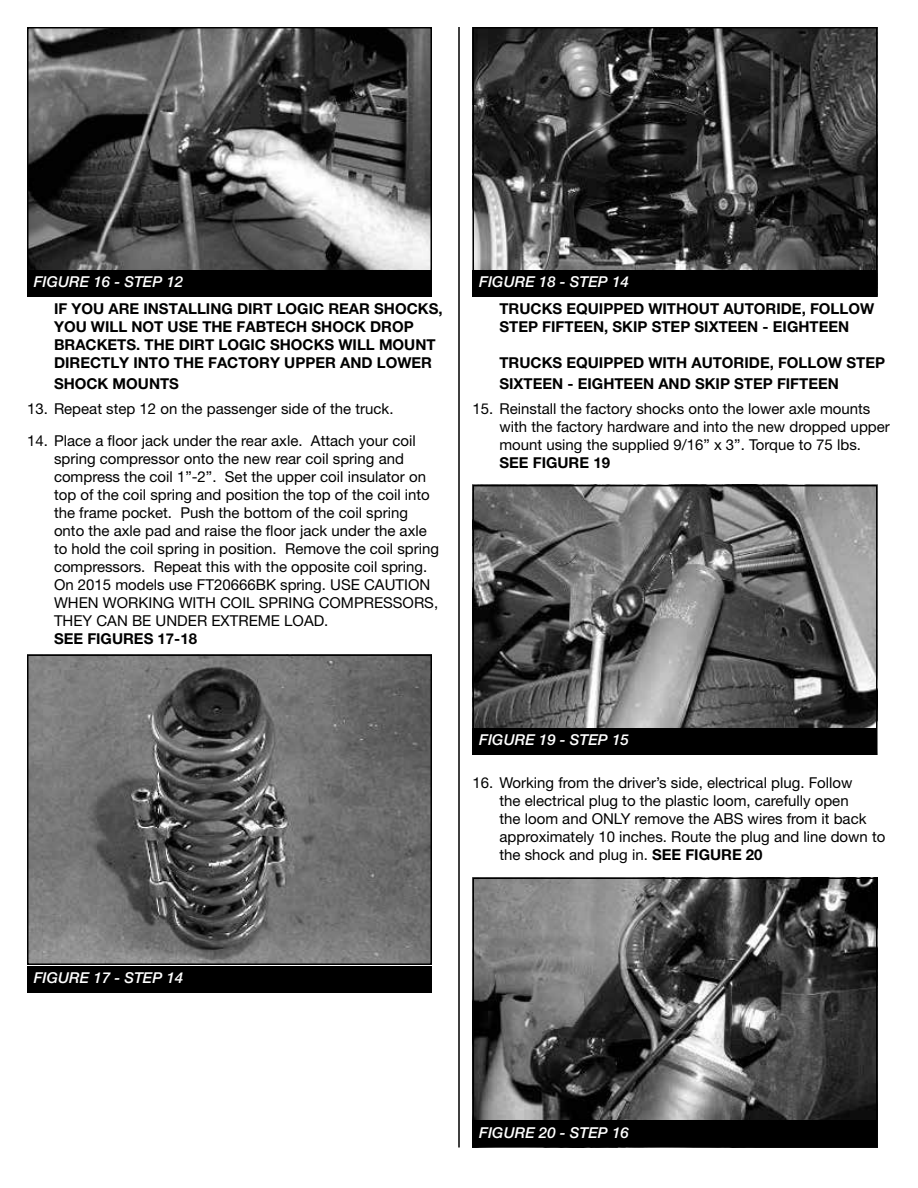
<style>
.page{position:relative;width:918px;height:1188px;background:#fff}
.page>*{position:absolute;margin:0;border:0;box-sizing:border-box;transform-origin:0 0}
.t1{font:15px/18px "Helvetica Neue LT Std";color:#000}
.t2{font:700 15px/18px "Helvetica Neue LT Std";color:#000}
.t3{font:italic 500 15px "Helvetica Neue LT Std";color:#fff}
.s1{font-weight:700}
</style>
<div class="page">
<hr style="left:458px;top:27px;width:2px;height:1121px;background:#000">
<img style="left:30px;top:30px;width:399px;height:240px">
<div style="left:27px;top:27px;width:405px;height:270px;border:2px solid #000"></div>
<div style="left:27px;top:270px;width:405px;height:27px;background:#000"></div>
<img style="left:30px;top:657px;width:399px;height:305px">
<div style="left:27px;top:654px;width:405px;height:311px;border:2px solid #000"></div>
<div style="left:27px;top:966px;width:405px;height:27px;background:#000"></div>
<img style="left:475px;top:30px;width:400px;height:240px">
<div style="left:472px;top:27px;width:406px;height:270px;border:2px solid #000"></div>
<div style="left:472px;top:270px;width:406px;height:27px;background:#000"></div>
<img style="left:475px;top:488px;width:400px;height:240px">
<div style="left:472px;top:485px;width:406px;height:270px;border:2px solid #000"></div>
<div style="left:472px;top:728px;width:406px;height:27px;background:#000"></div>
<img style="left:475px;top:881px;width:400px;height:239px">
<div style="left:472px;top:878px;width:406px;height:270px;border:2px solid #000"></div>
<div style="left:472px;top:1120px;width:406px;height:28px;background:#000"></div>
<p class="t3" style="left:34px;top:273px;width:151px">FIGURE 16 - STEP 12</p>
<p class="t2" style="left:54px;top:300px;width:390px">IF YOU ARE INSTALLING DIRT LOGIC REAR SHOCKS, YOU WILL NOT USE THE FABTECH SHOCK DROP BRACKETS. THE DIRT LOGIC SHOCKS WILL MOUNT DIRECTLY INTO THE FACTORY UPPER AND LOWER</p>
<p class="t2" style="left:54px;top:375px;width:127px">SHOCK MOUNTS</p>
<p class="t1" style="left:27px;top:400px;width:368px">13. Repeat step 12 on the passenger side of the truck.</p>
<p class="t1" style="left:54px;top:431px;width:387px;text-indent:-27px">14. Place a floor jack under the rear axle. Attach your coil spring compressor onto the new rear coil spring and compress the coil 1”-2”. Set the upper coil insulator on top of the coil spring and position the top of the coil into the frame pocket. Push the bottom of the coil spring onto the axle pad and raise the floor jack under the axle to hold the coil spring in position. Remove the coil spring compressors. Repeat this with the opposite coil spring.<br>On 2015 models use FT20666BK spring. USE CAUTION WHEN WORKING WITH COIL SPRING COMPRESSORS, THEY CAN BE UNDER EXTREME LOAD.</p>
<p class="t2" style="left:54px;top:629px;width:145px">SEE FIGURES 17-18</p>
<p class="t3" style="left:479px;top:273px;width:151px">FIGURE 18 - STEP 14</p>
<p class="t2" style="left:500px;top:300px;width:376px">TRUCKS EQUIPPED WITHOUT AUTORIDE, FOLLOW<br>STEP FIFTEEN, SKIP STEP SIXTEEN - EIGHTEEN</p>
<p class="t2" style="left:500px;top:352px;width:387px;line-height:21px">TRUCKS EQUIPPED WITH AUTORIDE, FOLLOW STEP<br>SIXTEEN - EIGHTEEN AND SKIP STEP FIFTEEN</p>
<p class="t1" style="left:500px;top:400px;width:392px;text-indent:-27px">15. Reinstall the factory shocks onto the lower axle mounts with the factory hardware and into the new dropped upper mount using the supplied 9/16” x 3”. Torque to 75 lbs.</p>
<p class="t2" style="left:500px;top:454px;width:112px">SEE FIGURE 19</p>
<p class="t3" style="left:479px;top:731px;width:151px">FIGURE 19 - STEP 15</p>
<p class="t1" style="left:500px;top:773px;width:387px;text-indent:-27px">16. Working from the driver’s side, electrical plug. Follow<br>the electrical plug to the plastic loom, carefully open<br>the loom and ONLY remove the ABS wires from it back approximately 10 inches. Route the plug and line down to the shock and plug in. <span class="s1">SEE FIGURE 20</span></p>
<p class="t3" style="left:34px;top:969px;width:151px">FIGURE 17 - STEP 14</p>
<p class="t3" style="left:479px;top:1124px;width:151px">FIGURE 20 - STEP 16</p>
</div>
